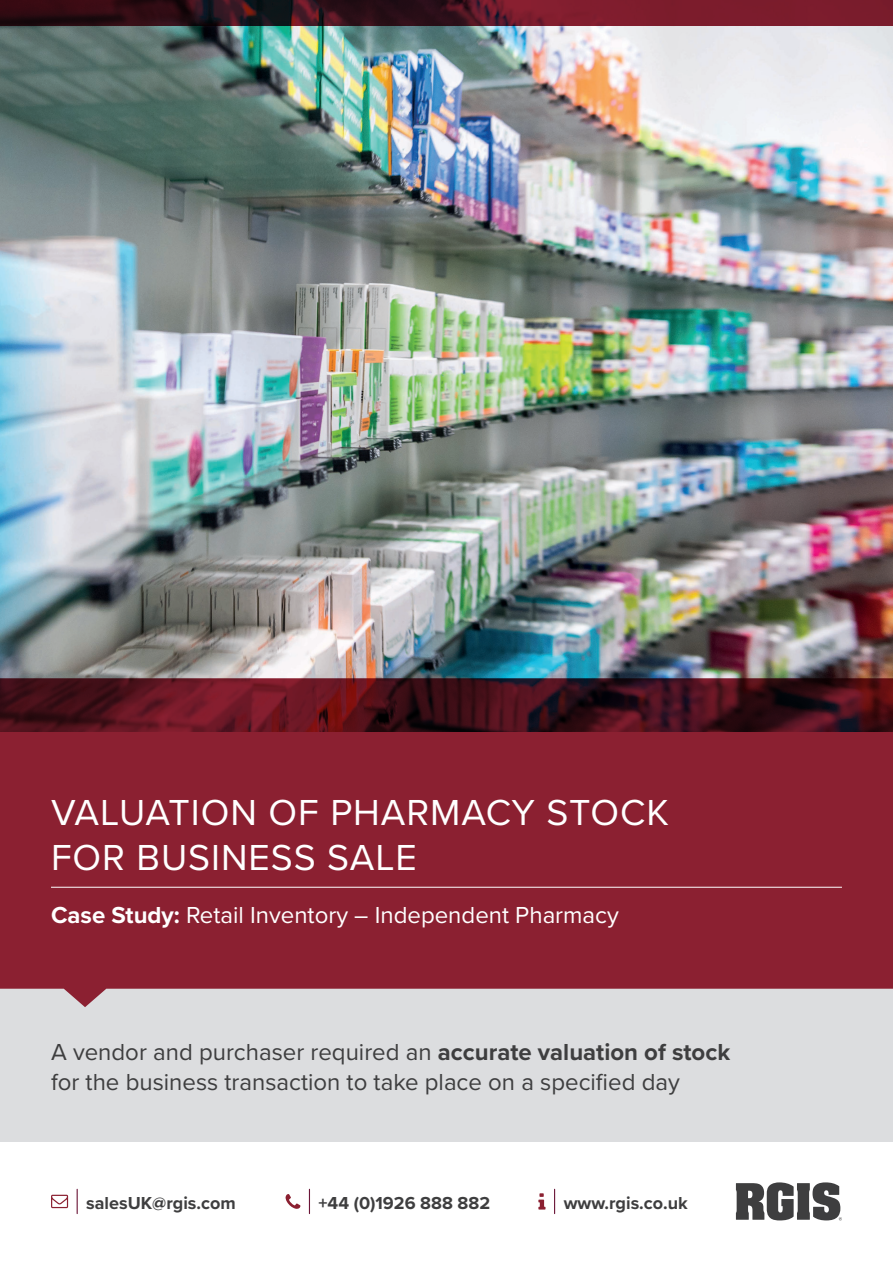
<style>
.page{position:relative;width:893px;height:1263px;background:#fff}
.page>*{position:absolute;margin:0;border:0;box-sizing:border-box;transform-origin:0 0}
.t1{font:37.5px/45px "Proxima Nova";letter-spacing:.025em;color:#fff}
.t2{font:24px/30px "Proxima Nova";color:#3e3e3f}
.t3{font:24px "Proxima Nova";color:#fff}
.t4{font:700 18px "Proxima Nova";color:#3e3e3f}
.s1{font-weight:700}
</style>
<div class="page">
<svg style="left:554px;top:1189px;width:1px;height:24px"></svg>
<svg style="left:538px;top:1193px;width:7px;height:16px"></svg>
<svg style="left:77px;top:1189px;width:1px;height:24px"></svg>
<svg style="left:51px;top:1195px;width:17px;height:13px"></svg>
<svg style="left:309px;top:1189px;width:1px;height:24px"></svg>
<svg style="left:286px;top:1194px;width:14px;height:15px"></svg>
<svg style="left:736px;top:1182px;width:106px;height:38px"></svg>
<div style="left:0;top:989px;width:893px;height:153px;background:#dcdddf"></div>
<svg style="left:0;top:731px;width:893px;height:276px;background:#902c3c"></svg>
<img style="left:0;top:26px;width:893px;height:705px">
<hr style="left:51px;top:887px;width:791px;height:1px;background:#fff">
<svg style="left:0;top:0;width:893px;height:26px;background:#511521"></svg>
<h1 class="t1" style="left:51px;top:788px;width:619px">VALUATION OF PHARMACY STOCK<br>FOR BUSINESS SALE</h1>
<p class="t3" style="left:51px;top:897px;width:569px"><span class="s1">Case Study:</span> Retail Inventory – Independent Pharmacy</p>
<p class="t2" style="left:51px;top:1036px;width:681px">A vendor and purchaser required an <span class="s1">accurate valuation of stock </span>for the business transaction to take place on a specified day</p>
<p class="t4" style="left:86px;top:1189px;width:151px">salesUK@rgis.com</p>
<p class="t4" style="left:319px;top:1189px;width:173px">+44 (0)1926 888 882</p>
<p class="t4" style="left:564px;top:1189px;width:126px">www.rgis.co.uk</p>
</div>
